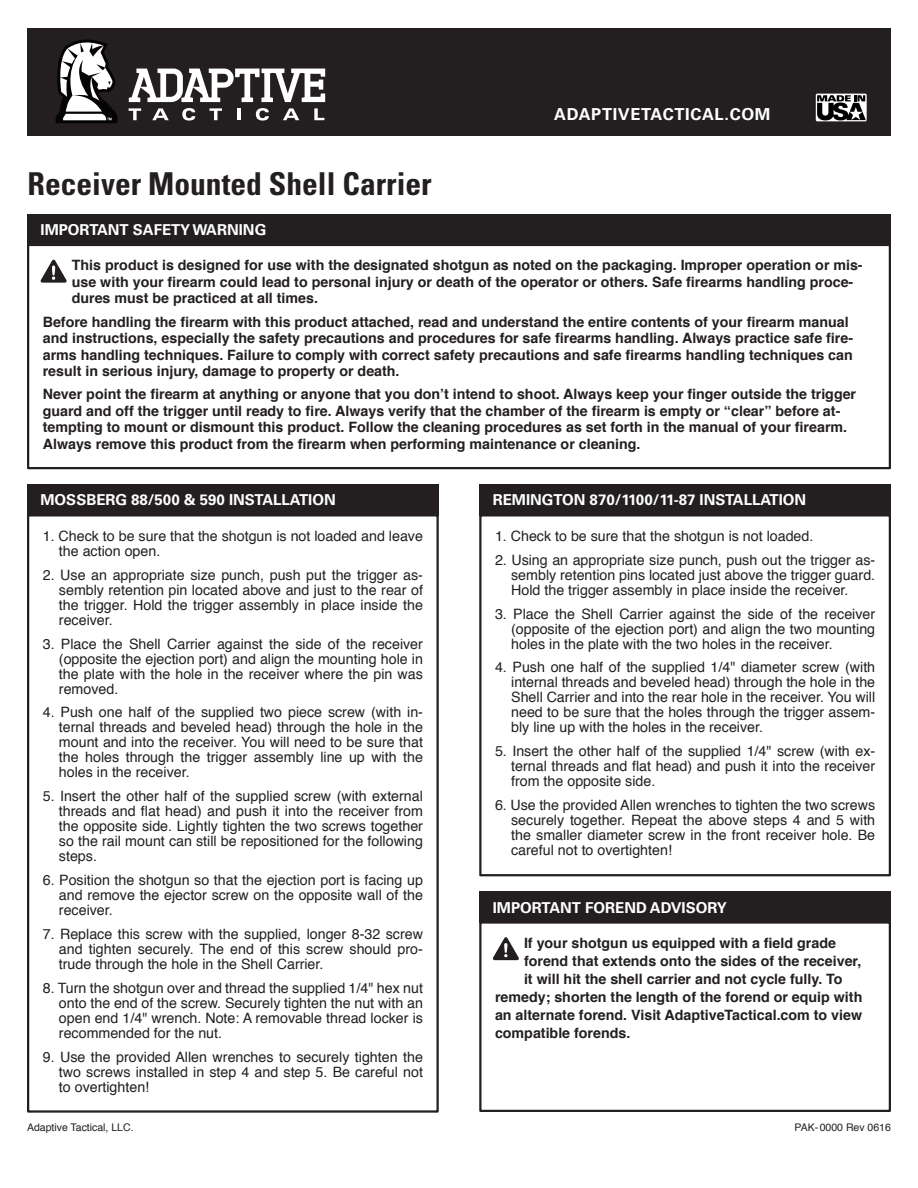
<style>
.page{position:relative;width:918px;height:1188px;background:#fff}
.page>*{position:absolute;margin:0;border:0;box-sizing:border-box;transform-origin:0 0}
.body_-_9_5pt{font:700 condensed 31.5px "Univers LT Std";color:#231f20}
.t1{font:700 16.5px "Univers LT Std";letter-spacing:.04em;color:#fff}
.t2{font:700 15px "Univers LT Std";color:#fff}
.body_-_list{font:14.25px/15px "Helvetica";color:#231f20;text-align:justify}
.body_-_9_5pt-2{font:700 14.25px/16.5px "Helvetica";color:#231f20}
.body{font:10.5px "Helvetica";color:#231f20}
</style>
<div class="page">
<div style="left:28px;top:28px;width:863px;height:108px;background:#231f20"></div>
<div style="left:27px;top:214px;width:864px;height:31px;background:#231f20"></div>
<div style="left:27px;top:244px;width:864px;height:225px;border:2px solid #231f20"></div>
<svg style="left:40px;top:259px;width:27px;height:24px"></svg>
<div style="left:479px;top:891px;width:412px;height:32px;background:#231f20"></div>
<div style="left:479px;top:921px;width:412px;height:191px;border:2px solid #231f20"></div>
<svg style="left:492px;top:937px;width:27px;height:23px"></svg>
<div style="left:27px;top:484px;width:412px;height:32px;background:#231f20"></div>
<div style="left:27px;top:514px;width:412px;height:599px;border:2px solid #231f20"></div>
<div style="left:479px;top:484px;width:412px;height:32px;background:#231f20"></div>
<div style="left:479px;top:514px;width:412px;height:362px;border:2px solid #231f20"></div>
<svg style="left:814px;top:92px;width:54px;height:31px"></svg>
<svg style="left:816px;top:94px;width:51px;height:27px"></svg>
<svg style="left:817px;top:95px;width:49px;height:25px"></svg>
<svg style="left:55px;top:40px;width:63px;height:83px"></svg>
<svg style="left:129px;top:108px;width:12px;height:12px"></svg>
<svg style="left:152px;top:108px;width:17px;height:12px"></svg>
<svg style="left:182px;top:108px;width:13px;height:13px"></svg>
<svg style="left:209px;top:108px;width:13px;height:12px"></svg>
<hr style="left:237px;top:108px;width:4px;height:12px;background:#fff">
<svg style="left:256px;top:108px;width:13px;height:13px"></svg>
<svg style="left:283px;top:108px;width:16px;height:12px"></svg>
<svg style="left:314px;top:108px;width:10px;height:12px"></svg>
<svg style="left:129px;top:69px;width:196px;height:33px"></svg>
<p class="body_-_9_5pt" style="left:27px;top:164px;width:406px">Receiver Mounted Shell Carrier</p>
<h2 class="t1" style="left:554px;top:105px;width:218px">ADAPTIVETACTICAL.COM</h2>
<h2 class="t2" style="left:40px;top:221px;width:227px">IMPORTANT SAFETY WARNING</h2>
<p class="body_-_9_5pt-2" style="left:72px;top:257px;width:792px">This product is designed for use with the designated shotgun as noted on the packaging. Improper operation or mis&shy;use with your firearm could lead to personal injury or death of the operator or others. Safe firearms handling proce&shy;dures must be practiced at all times.</p>
<p class="body_-_9_5pt-2" style="left:43px;top:313px;width:812px">Before handling the firearm with this product attached, read and understand the entire contents of your firearm manual and instructions, especially the safety precautions and procedures for safe firearms handling. Always practice safe fire&shy;arms handling techniques. Failure to comply with correct safety precautions and safe firearms handling techniques can result in serious injury, damage to property or death.</p>
<p class="body_-_9_5pt-2" style="left:43px;top:386px;width:815px">Never point the firearm at anything or anyone that you don’t intend to shoot. Always keep your finger outside the trigger guard and off the trigger until ready to fire. Always verify that the chamber of the firearm is empty or “clear” before at&shy;tempting to mount or dismount this product. Follow the cleaning procedures as set forth in the manual of your firearm.<br>Always remove this product from the firearm when performing maintenance or cleaning.</p>
<h2 class="t2" style="left:40px;top:491px;width:297px">MOSSBERG 88/500 &amp; 590 INSTALLATION</h2>
<p class="body_-_list" style="left:59px;top:529px;width:366px;text-indent:-16px">1. Check to be sure that the shotgun is not loaded and leave the action open.</p>
<p class="body_-_list" style="left:59px;top:568px;width:366px;text-indent:-16px">2. Use an appropriate size punch, push put the trigger as&shy;sembly retention pin located above and just to the rear of the trigger. Hold the trigger assembly in place inside the receiver.</p>
<p class="body_-_list" style="left:59px;top:636px;width:366px;text-indent:-16px">3. Place the Shell Carrier against the side of the receiver (opposite the ejection port) and align the mounting hole in the plate with the hole in the receiver where the pin was removed.</p>
<p class="body_-_list" style="left:59px;top:705px;width:366px;text-indent:-16px">4. Push one half of the supplied two piece screw (with in&shy;ternal threads and beveled head) through the hole in the mount and into the receiver. You will need to be sure that the holes through the trigger assembly line up with the holes in the receiver.</p>
<p class="body_-_list" style="left:59px;top:789px;width:366px;text-indent:-16px">5. Insert the other half of the supplied screw (with external threads and flat head) and push it into the receiver from the opposite side. Lightly tighten the two screws together so the rail mount can still be repositioned for the following steps.</p>
<p class="body_-_list" style="left:59px;top:873px;width:366px;text-indent:-16px">6. Position the shotgun so that the ejection port is facing up and remove the ejector screw on the opposite wall of the receiver.</p>
<p class="body_-_list" style="left:59px;top:927px;width:366px;text-indent:-16px">7. Replace this screw with the supplied, longer 8-32 screw and tighten securely. The end of this screw should pro&shy;trude through the hole in the Shell Carrier.</p>
<p class="body_-_list" style="left:59px;top:981px;width:366px;text-indent:-16px">8. Turn the shotgun over and thread the supplied 1/4" hex nut onto the end of the screw. Securely tighten the nut with an open end 1/4" wrench. Note: A removable thread locker is recommended for the nut.</p>
<p class="body_-_list" style="left:59px;top:1050px;width:366px;text-indent:-16px">9. Use the provided Allen wrenches to securely tighten the two screws installed in step 4 and step 5. Be careful not to overtighten!</p>
<h2 class="t2" style="left:493px;top:491px;width:315px">REMINGTON 870/1100/11-87 INSTALLATION</h2>
<p class="body_-_list" style="left:495px;top:529px;width:320px">1. Check to be sure that the shotgun is not loaded.</p>
<p class="body_-_list" style="left:511px;top:553px;width:366px;text-indent:-16px">2. Using an appropriate size punch, push out the trigger as&shy;sembly retention pins located just above the trigger guard.<br>Hold the trigger assembly in place inside the receiver.</p>
<p class="body_-_list" style="left:511px;top:606px;width:366px;text-indent:-16px">3. Place the Shell Carrier against the side of the receiver (opposite of the ejection port) and align the two mounting holes in the plate with the two holes in the receiver.</p>
<p class="body_-_list" style="left:511px;top:660px;width:366px;text-indent:-16px">4. Push one half of the supplied 1/4" diameter screw (with internal threads and beveled head) through the hole in the Shell Carrier and into the rear hole in the receiver. You will need to be sure that the holes through the trigger assem&shy;bly line up with the holes in the receiver.</p>
<p class="body_-_list" style="left:511px;top:744px;width:366px;text-indent:-16px">5. Insert the other half of the supplied 1/4" screw (with ex&shy;ternal threads and flat head) and push it into the receiver from the opposite side.</p>
<p class="body_-_list" style="left:511px;top:798px;width:366px;text-indent:-16px">6. Use the provided Allen wrenches to tighten the two screws securely together. Repeat the above steps 4 and 5 with the smaller diameter screw in the front receiver hole. Be careful not to overtighten!</p>
<h2 class="t2" style="left:493px;top:898px;width:236px">IMPORTANT FOREND ADVISORY</h2>
<p class="body_-_9_5pt-2" style="left:524px;top:935px;width:313px">If your shotgun us equipped with a field grade</p>
<p class="body_-_9_5pt-2" style="left:524px;top:953px;width:339px">forend that extends onto the sides of the receiver,</p>
<p class="body_-_9_5pt-2" style="left:524px;top:971px;width:320px">it will hit the shell carrier and not cycle fully. To</p>
<p class="body_-_9_5pt-2" style="left:495px;top:989px;width:369px">remedy; shorten the length of the forend or equip with</p>
<p class="body_-_9_5pt-2" style="left:495px;top:1007px;width:369px">an alternate forend. Visit AdaptiveTactical.com to view</p>
<p class="body_-_9_5pt-2" style="left:495px;top:1025px;width:137px">compatible forends.</p>
<p class="body" style="left:27px;top:1119px;width:108px">Adaptive Tactical, LLC.</p>
<p class="body" style="left:795px;top:1119px;width:98px">PAK- 0000 Rev 0616</p>
</div>
